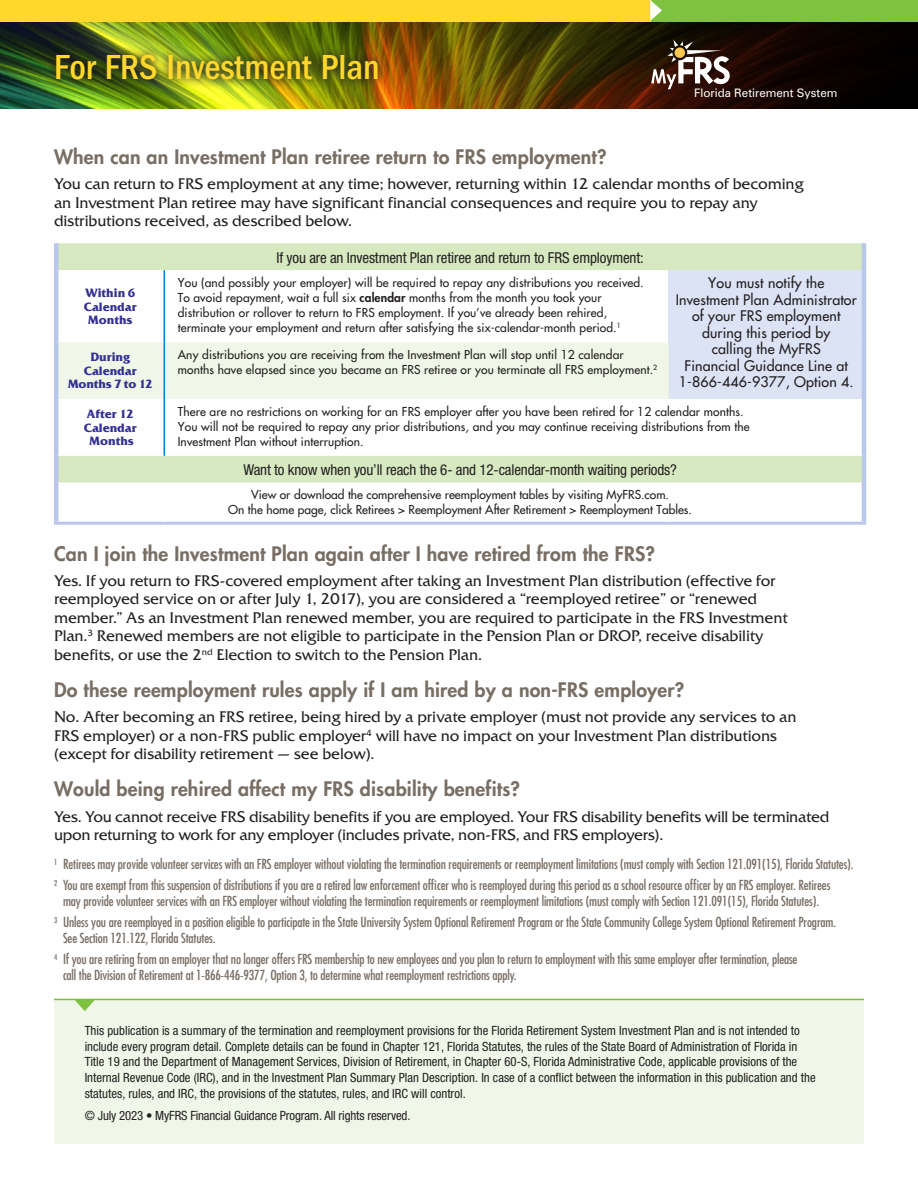
<style>
.page{position:relative;width:918px;height:1188px;background:#fff}
.page>*{position:absolute;margin:0;border:0;box-sizing:border-box;transform-origin:0 0}
.t1{font:500 condensed 36px "Franklin Gothic";color:#ffd82b}
.t2{font:800 19.5px "Futura";letter-spacing:.01em;color:#786e64}
.t3{font:15.3px/18.3px "Friz Quadrata";letter-spacing:-.01em;color:#231f20}
.t4{font:condensed 15px "Helvetica Neue";letter-spacing:-.01em;color:#231f20}
.t5{font:14.25px/16.5px "Futura";letter-spacing:.01em;color:#231f20;text-align:center}
.t6{font:condensed 13.5px/21.1px "Futura Std";letter-spacing:-.01em;color:#786e64}
.t7{font:condensed 12.75px/15.8px "Helvetica Neue";color:#231f20}
.t8{font:12px/15px "Futura";letter-spacing:.01em;color:#231f20}
.t9{font:700 12px/13.5px "Friz Quadrata";color:#323092;text-align:center}
.t10{font:11.7px "Zurich BT";color:#fff}
.s1{font-weight:800}
</style>
<div class="page">
<img style="left:0;top:21px;width:918px;height:87px">
<div style="left:0;top:0;width:651px;height:21px;background:#ffd82b"></div>
<div style="left:651px;top:0;width:267px;height:21px;background:#7fc241"></div>
<svg style="left:650px;top:0;width:12px;height:21px"></svg>
<svg style="left:651px;top:40px;width:79px;height:49px"></svg>
<img style="left:46px;top:45px;width:342px;height:45px">
<div style="left:54px;top:999px;width:810px;height:145px;background:#f0f7e8"></div>
<hr style="left:54px;top:999px;width:810px;height:1px;background:#7fc241">
<svg style="left:74px;top:1000px;width:21px;height:11px"></svg>
<div style="left:58px;top:243px;width:804px;height:27px;background:#d6e9c0"></div>
<svg style="left:58px;top:270px;width:804px;height:252px"></svg>
<div style="left:669px;top:270px;width:195px;height:129px;background:#dce3f5"></div>
<div style="left:58px;top:342px;width:611px;height:57px;background:#f0f7e8"></div>
<hr style="left:54px;top:243px;width:4px;height:27px;background:#bac7ea">
<hr style="left:54px;top:270px;width:4px;height:72px;background:#bac7ea">
<hr style="left:54px;top:342px;width:4px;height:57px;background:#bac7ea">
<hr style="left:54px;top:399px;width:4px;height:57px;background:#bac7ea">
<hr style="left:54px;top:456px;width:4px;height:27px;background:#bac7ea">
<hr style="left:54px;top:483px;width:4px;height:39px;background:#bac7ea">
<hr style="left:862px;top:243px;width:4px;height:27px;background:#bac7ea">
<hr style="left:862px;top:270px;width:4px;height:72px;background:#bac7ea">
<hr style="left:862px;top:342px;width:4px;height:57px;background:#bac7ea">
<hr style="left:862px;top:399px;width:4px;height:57px;background:#bac7ea">
<hr style="left:862px;top:456px;width:4px;height:27px;background:#bac7ea">
<hr style="left:862px;top:483px;width:4px;height:39px;background:#bac7ea">
<hr style="left:164px;top:270px;width:1px;height:72px;background:#0082c8">
<hr style="left:164px;top:342px;width:1px;height:57px;background:#0082c8">
<hr style="left:164px;top:399px;width:1px;height:57px;background:#0082c8">
<hr style="left:54px;top:522px;width:110px;height:3px;background:#bac7ea">
<hr style="left:164px;top:522px;width:505px;height:3px;background:#bac7ea">
<hr style="left:669px;top:522px;width:197px;height:3px;background:#bac7ea">
<h1 class="t1" style="left:54px;top:47px;width:327px">For FRS Investment Plan</h1>
<p class="t10" style="left:694px;top:85px;width:145px">Florida Retirement System</p>
<p class="t2" style="left:54px;top:145px;width:554px">When can an Investment Plan retiree return to FRS employment?</p>
<p class="t3" style="left:54px;top:175px;width:752px">You can return to FRS employment at any time; however, returning within 12 calendar months of becoming an Investment Plan retiree may have significant financial consequences and require you to repay any distributions received, as described below.</p>
<p class="t4" style="left:277px;top:249px;width:369px">If you are an Investment Plan retiree and return to FRS employment:</p>
<p class="t9" style="left:84px;top:286px;width:55px">Within 6<br>Calendar<br>Months</p>
<p class="t8" style="left:178px;top:275px;width:467px">You (and possibly your employer) will be required to repay any distributions you received.<br>To avoid repayment, wait a full six <span class="s1">calendar</span> months from the month you took your distribution or rollover to return to FRS employment. If you’ve already been rehired, terminate your employment and return after satisfying the six-calendar-month period.<sup>1</sup></p>
<p class="t5" style="left:676px;top:275px;width:183px">You must notify the<br>Investment Plan Administrator of your FRS employment during this period by<br>calling the MyFRS<br>Financial Guidance Line at<br>1-866-446-9377, Option 4.</p>
<p class="t9" style="left:68px;top:350px;width:87px">During<br>Calendar<br>Months 7 to 12</p>
<p class="t8" style="left:178px;top:347px;width:481px">Any distributions you are receiving from the Investment Plan will stop until 12 calendar months have elapsed since you became an FRS retiree or you terminate all FRS employment.<sup>2</sup></p>
<p class="t9" style="left:84px;top:407px;width:55px">After 12<br>Calendar<br>Months</p>
<p class="t8" style="left:178px;top:404px;width:573px">There are no restrictions on working for an FRS employer after you have been retired for 12 calendar months.<br>You will not be required to repay any prior distributions, and you may continue receiving distributions from the<br>Investment Plan without interruption.</p>
<p class="t4" style="left:243px;top:461px;width:435px">Want to know when you’ll reach the 6- and 12-calendar-month waiting periods?</p>
<p class="t8" style="left:228px;top:487px;width:465px;text-align:center">View or download the comprehensive reemployment tables by visiting MyFRS.com.<br>On the home page, click Retirees &gt; Reemployment After Retirement &gt; Reemployment Tables.</p>
<p class="t2" style="left:54px;top:541px;width:603px">Can I join the Investment Plan again after I have retired from the FRS?</p>
<p class="t3" style="left:54px;top:572px;width:735px">Yes. If you return to FRS-covered employment after taking an Investment Plan distribution (effective for reemployed service on or after July 1, 2017), you are considered a “reemployed retiree” or “renewed member.” As an Investment Plan renewed member, you are required to participate in the FRS Investment Plan.<sup>3</sup> Renewed members are not eligible to participate in the Pension Plan or DROP, receive disability benefits, or use the 2<sup>nd</sup> Election to switch to the Pension Plan.</p>
<p class="t2" style="left:54px;top:678px;width:632px">Do these reemployment rules apply if I am hired by a non-FRS employer?</p>
<p class="t3" style="left:54px;top:708px;width:744px">No. After becoming an FRS retiree, being hired by a private employer (must not provide any services to an<br>FRS employer) or a non-FRS public employer<sup>4</sup> will have no impact on your Investment Plan distributions (except for disability retirement — see below).</p>
<p class="t2" style="left:54px;top:777px;width:468px">Would being rehired affect my FRS disability benefits?</p>
<p class="t3" style="left:54px;top:807px;width:777px">Yes. You cannot receive FRS disability benefits if you are employed. Your FRS disability benefits will be terminated upon returning to work for any employer (includes private, non-FRS, and FRS employers).</p>
<p class="t6" style="left:54px;top:854px;width:801px"><sup>1</sup> Retirees may provide volunteer services with an FRS employer without violating the termination requirements or reemployment limitations (must comply with Section 121.091(15), Florida Statutes).<br><sup>2</sup> You are exempt from this suspension of distributions if you are a retired law enforcement officer who is reemployed during this period as a school resource officer by an FRS employer. Retirees</p>
<p class="t6" style="left:54px;top:890px;width:784px;text-align:center">may provide volunteer services with an FRS employer without violating the termination requirements or reemployment limitations (must comply with Section 121.091(15), Florida Statutes).<br><sup>3</sup> Unless you are reemployed in a position eligible to participate in the State University System Optional Retirement Program or the State Community College System Optional Retirement Program.</p>
<p class="t6" style="left:54px;top:927px;width:745px;text-indent:9px">See Section 121.122, Florida Statutes.<br><sup>4</sup> If you are retiring from an employer that no longer offers FRS membership to new employees and you plan to return to employment with this same employer after termination, please</p>
<p class="t6" style="left:63px;top:964px;width:455px">call the Division of Retirement at 1-866-446-9377, Option 3, to determine what reemployment restrictions apply.</p>
<p class="t7" style="left:85px;top:1022px;width:733px">This publication is a summary of the termination and reemployment provisions for the Florida Retirement System Investment Plan and is not intended to include every program detail. Complete details can be found in Chapter 121, Florida Statutes, the rules of the State Board of Administration of Florida in Title 19 and the Department of Management Services, Division of Retirement, in Chapter 60-S, Florida Administrative Code, applicable provisions of the Internal Revenue Code (IRC), and in the Investment Plan Summary Plan Description. In case of a conflict between the information in this publication and the statutes, rules, and IRC, the provisions of the statutes, rules, and IRC will control.</p>
<p class="t7" style="left:85px;top:1108px;width:327px">© July 2023 • MyFRS Financial Guidance Program. All rights reserved.</p>
</div>
